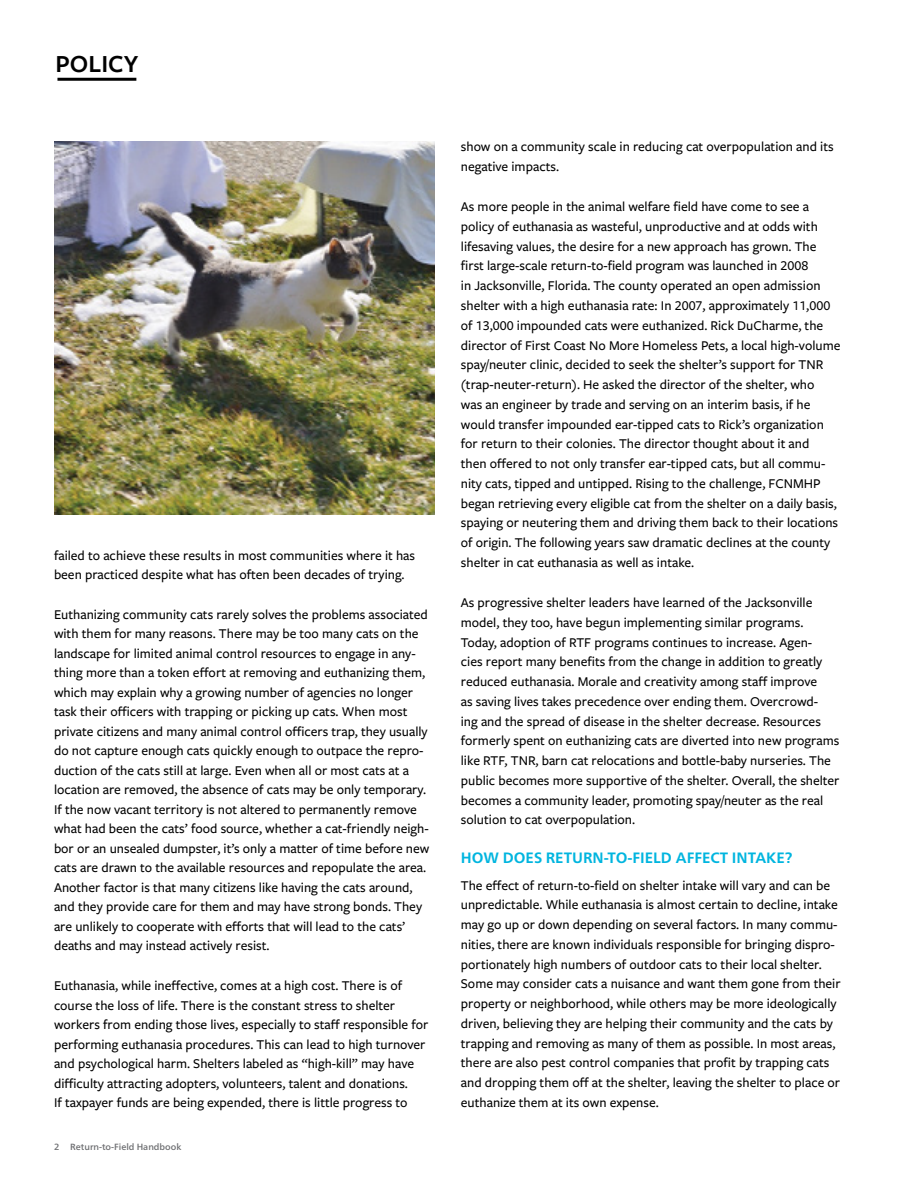
<style>
.page{position:relative;width:918px;height:1188px;background:#fff}
.page>*{position:absolute;margin:0;border:0;box-sizing:border-box;transform-origin:0 0}
.t1{font:600 25.5px "Freight Sans Pro";color:#000}
.t2{font:700 15px "Frutiger Neue LT Pro";color:#00b5df}
.t3{font:500 13.95px/19.8px "Freight Sans Pro";color:#000}
.t4{font:500 9px "Frutiger Neue LT Pro";color:#6d6e71}
</style>
<div class="page">
<img style="left:54px;top:142px;width:381px;height:373px">
<hr style="left:57px;top:78px;width:79px;height:3px;background:#000">
<h1 class="t1" style="left:56px;top:46px;width:84px">POLICY</h1>
<p class="t3" style="left:54px;top:545px;width:363px">failed to achieve these results in most communities where it has been practiced despite what has often been decades of trying.</p>
<p class="t3" style="left:54px;top:604px;width:377px">Euthanizing community cats rarely solves the problems associated with them for many reasons. There may be too many cats on the landscape for limited animal control resources to engage in any&shy;thing more than a token effort at removing and euthanizing them, which may explain why a growing number of agencies no longer task their officers with trapping or picking up cats. When most private citizens and many animal control officers trap, they usually do not capture enough cats quickly enough to outpace the repro&shy;duction of the cats still at large. Even when all or most cats at a location are removed, the absence of cats may be only temporary.<br>If the now vacant territory is not altered to permanently remove what had been the cats’ food source, whether a cat-friendly neigh&shy;bor or an unsealed dumpster, it’s only a matter of time before new cats are drawn to the available resources and repopulate the area.<br>Another factor is that many citizens like having the cats around, and they provide care for them and may have strong bonds. They are unlikely to cooperate with efforts that will lead to the cats’ deaths and may instead actively resist.</p>
<p class="t3" style="left:54px;top:975px;width:376px">Euthanasia, while ineffective, comes at a high cost. There is of course the loss of life. There is the constant stress to shelter workers from ending those lives, especially to staff responsible for performing euthanasia procedures. This can lead to high turnover and psychological harm. Shelters labeled as “high-kill” may have difficulty attracting adopters, volunteers, talent and donations.<br>If taxpayer funds are being expended, there is little progress to</p>
<p class="t4" style="left:54px;top:1142px;width:129px">2 Return-to-Field Handbook</p>
<p class="t3" style="left:461px;top:136px;width:374px">show on a community scale in reducing cat overpopulation and its negative impacts.</p>
<p class="t3" style="left:461px;top:196px;width:381px">As more people in the animal welfare field have come to see a policy of euthanasia as wasteful, unproductive and at odds with lifesaving values, the desire for a new approach has grown. The first large-scale return-to-field program was launched in 2008<br>in Jacksonville, Florida. The county operated an open admission shelter with a high euthanasia rate: In 2007, approximately 11,000 of 13,000 impounded cats were euthanized. Rick DuCharme, the director of First Coast No More Homeless Pets, a local high-volume spay/neuter clinic, decided to seek the shelter’s support for TNR (trap-neuter-return). He asked the director of the shelter, who<br>was an engineer by trade and serving on an interim basis, if he would transfer impounded ear-tipped cats to Rick’s organization for return to their colonies. The director thought about it and<br>then offered to not only transfer ear-tipped cats, but all commu&shy;nity cats, tipped and untipped. Rising to the challenge, FCNMHP began retrieving every eligible cat from the shelter on a daily basis, spaying or neutering them and driving them back to their locations of origin. The following years saw dramatic declines at the county shelter in cat euthanasia as well as intake.</p>
<p class="t3" style="left:461px;top:592px;width:380px">As progressive shelter leaders have learned of the Jacksonville model, they too, have begun implementing similar programs.<br>Today, adoption of RTF programs continues to increase. Agen-<br>cies report many benefits from the change in addition to greatly reduced euthanasia. Morale and creativity among staff improve<br>as saving lives takes precedence over ending them. Overcrowd-<br>ing and the spread of disease in the shelter decrease. Resources formerly spent on euthanizing cats are diverted into new programs like RTF, TNR, barn cat relocations and bottle-baby nurseries. The public becomes more supportive of the shelter. Overall, the shelter becomes a community leader, promoting spay/neuter as the real solution to cat overpopulation.</p>
<p class="t2" style="left:461px;top:849px;width:333px">HOW DOES RETURN-TO-FIELD AFFECT INTAKE?</p>
<p class="t3" style="left:461px;top:875px;width:381px">The effect of return-to-field on shelter intake will vary and can be unpredictable. While euthanasia is almost certain to decline, intake may go up or down depending on several factors. In many commu&shy;nities, there are known individuals responsible for bringing dispro&shy;portionately high numbers of outdoor cats to their local shelter.<br>Some may consider cats a nuisance and want them gone from their property or neighborhood, while others may be more ideologically driven, believing they are helping their community and the cats by trapping and removing as many of them as possible. In most areas, there are also pest control companies that profit by trapping cats and dropping them off at the shelter, leaving the shelter to place or euthanize them at its own expense.</p>
</div>
